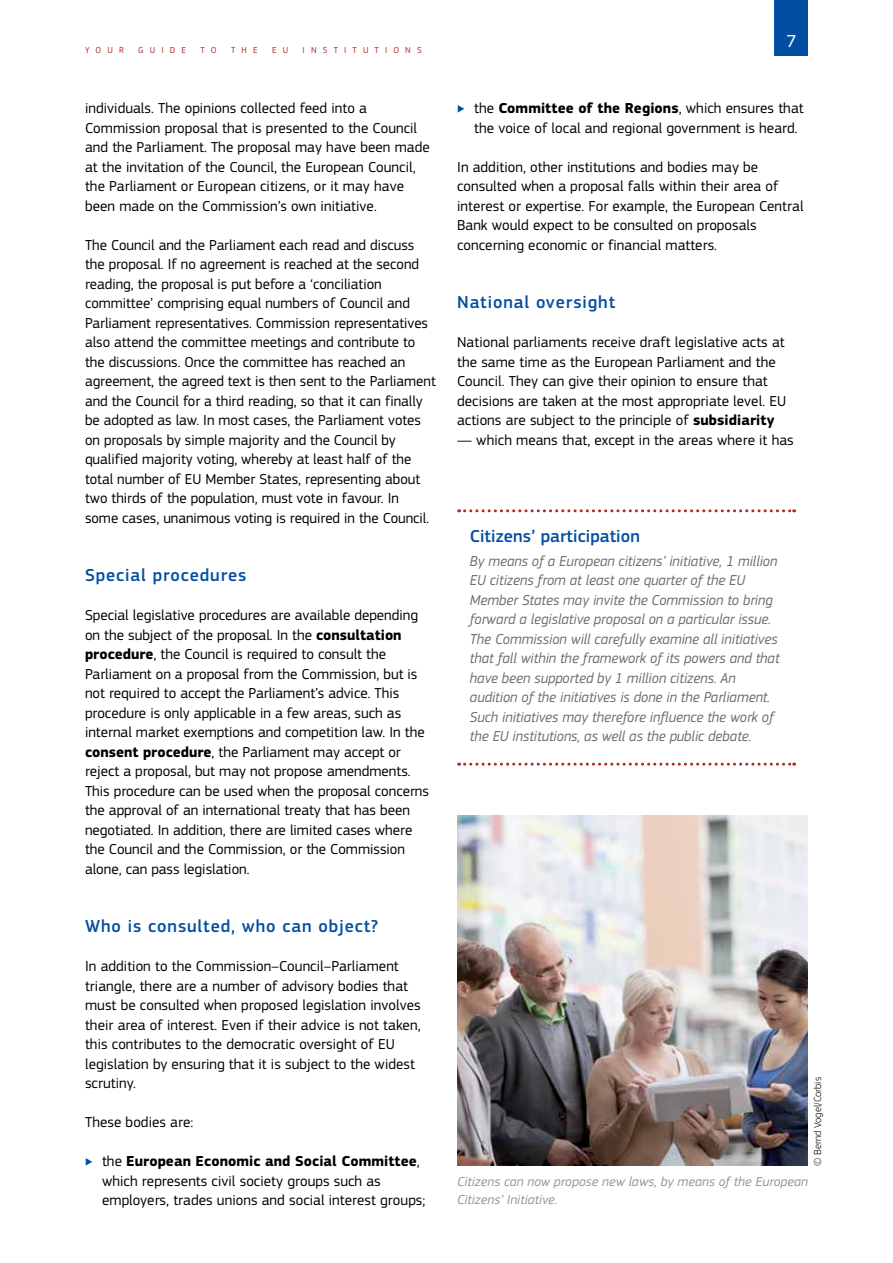
<style>
.page{position:relative;width:893px;height:1263px;background:#fff}
.page>*{position:absolute;margin:0;border:0;box-sizing:border-box;transform-origin:0 0}
.Heading03{font:500 18px "EC Square Sans Pro";letter-spacing:.05em;color:#034ea2}
.box_title_1_column{font:500 18px "EC Square Sans Pro";letter-spacing:.005em;color:#034ea2}
.t1{font:18px "EC Square Sans Pro";color:#fff}
.BodyText{font:15px/19.5px "EC Square Sans Pro";color:#000}
.Box_fin__1_column{font:italic 15px/19.5px "EC Square Sans Pro";color:#6d6e71;scale:.96 1}
.legende_L{font:italic 13.5px/18px "EC Square Sans Pro";letter-spacing:.005em;color:#939598}
.source{font:300 10.5px "EC Square Sans Pro";letter-spacing:.005em;color:#000}
.t2{font:9px "EC Square Sans Pro";letter-spacing:.68em;color:#b02b2a}
.s1{font-weight:700}
</style>
<div class="page">
<div style="left:775px;top:0;width:33px;height:55px;background:#034ea2"></div>
<img style="left:457px;top:815px;width:351px;height:351px">
<svg style="left:459px;top:509px;width:336px;height:3px"></svg>
<svg style="left:459px;top:763px;width:336px;height:3px"></svg>
<p class="t2" style="left:85px;top:45px;width:40px">YOUR</p>
<p class="t2" style="left:138px;top:45px;width:49px">GUIDE</p>
<p class="t2" style="left:201px;top:45px;width:18px">T O</p>
<p class="t2" style="left:231px;top:45px;width:28px">THE</p>
<p class="t2" style="left:272px;top:45px;width:18px">E U</p>
<p class="t2" style="left:303px;top:45px;width:121px">INSTITUTIONS</p>
<p class="BodyText" style="left:85px;top:98px;width:346px">individuals. The opinions collected feed into a Commission proposal that is presented to the Council and the Parliament. The proposal may have been made at the invitation of the Council, the European Council, the Parliament or European citizens, or it may have been made on the Commission’s own initiative.</p>
<p class="BodyText" style="left:85px;top:235px;width:352px">The Council and the Parliament each read and discuss the proposal. If no agreement is reached at the second reading, the proposal is put before a ‘conciliation committee’ comprising equal numbers of Council and Parliament representatives. Commission representatives also attend the committee meetings and contribute to the discussions. Once the committee has reached an agreement, the agreed text is then sent to the Parliament and the Council for a third reading, so that it can finally be adopted as law. In most cases, the Parliament votes on proposals by simple majority and the Council by qualified majority voting, whereby at least half of the total number of EU Member States, representing about two thirds of the population, must vote in favour. In some cases, unanimous voting is required in the Council.</p>
<p class="Heading03" style="left:85px;top:565px;width:163px">Special procedures</p>
<p class="BodyText" style="left:85px;top:605px;width:346px">Special legislative procedures are available depending on the subject of the proposal. In the <span class="s1">consultation procedure</span>, the Council is required to consult the Parliament on a proposal from the Commission, but is not required to accept the Parliament’s advice. This procedure is only applicable in a few areas, such as internal market exemptions and competition law. In the <span class="s1">consent procedure</span>, the Parliament may accept or reject a proposal, but may not propose amendments.<br>This procedure can be used when the proposal concerns the approval of an international treaty that has been negotiated. In addition, there are limited cases where the Council and the Commission, or the Commission alone, can pass legislation.</p>
<p class="Heading03" style="left:85px;top:916px;width:295px">Who is consulted, who can object?</p>
<p class="BodyText" style="left:85px;top:956px;width:337px">In addition to the Commission–Council–Parliament triangle, there are a number of advisory bodies that must be consulted when proposed legislation involves their area of interest. Even if their advice is not taken, this contributes to the democratic oversight of EU legislation by ensuring that it is subject to the widest scrutiny.</p>
<p class="BodyText" style="left:85px;top:1112px;width:110px">These bodies are:</p>
<p class="BodyText" style="left:102px;top:1151px;width:325px">the <span class="s1">European Economic and Social Committee</span>, which represents civil society groups such as employers, trades unions and social interest groups;</p>
<p class="t1" style="left:786px;top:30px;width:12px">7</p>
<p class="BodyText" style="left:474px;top:98px;width:331px">the <span class="s1">Committee of the Regions</span>, which ensures that the voice of local and regional government is heard.</p>
<p class="BodyText" style="left:457px;top:157px;width:348px">In addition, other institutions and bodies may be consulted when a proposal falls within their area of interest or expertise. For example, the European Central Bank would expect to be consulted on proposals concerning economic or financial matters.</p>
<p class="Heading03" style="left:457px;top:292px;width:160px">National oversight</p>
<p class="BodyText" style="left:457px;top:332px;width:330px">National parliaments receive draft legislative acts at the same time as the European Parliament and the Council. They can give their opinion to ensure that decisions are taken at the most appropriate level. EU actions are subject to the principle of <span class="s1">subsidiarity</span></p>
<p class="BodyText" style="left:457px;top:430px;width:338px">— which means that, except in the areas where it has</p>
<p class="box_title_1_column" style="left:470px;top:526px;width:171px">Citizens’ participation</p>
<p class="Box_fin__1_column" style="left:470px;top:551px;width:324px">By means of a European citizens’ initiative, 1 million EU citizens from at least one quarter of the EU Member States may invite the Commission to bring forward a legislative proposal on a particular issue.<br>The Commission will carefully examine all initiatives that fall within the framework of its powers and that have been supported by 1 million citizens. An audition of the initiatives is done in the Parliament.<br>Such initiatives may therefore influence the work of the EU institutions, as well as the public debate.</p>
<p class="source" style="left:812px;top:1166px;width:91px;rotate:-90deg">© Bernd Vogel/Corbis</p>
<p class="legende_L" style="left:457px;top:1172px;width:352px">Citizens can now propose new laws, by means of the European<br>Citizens’ Initiative.</p>
</div>
